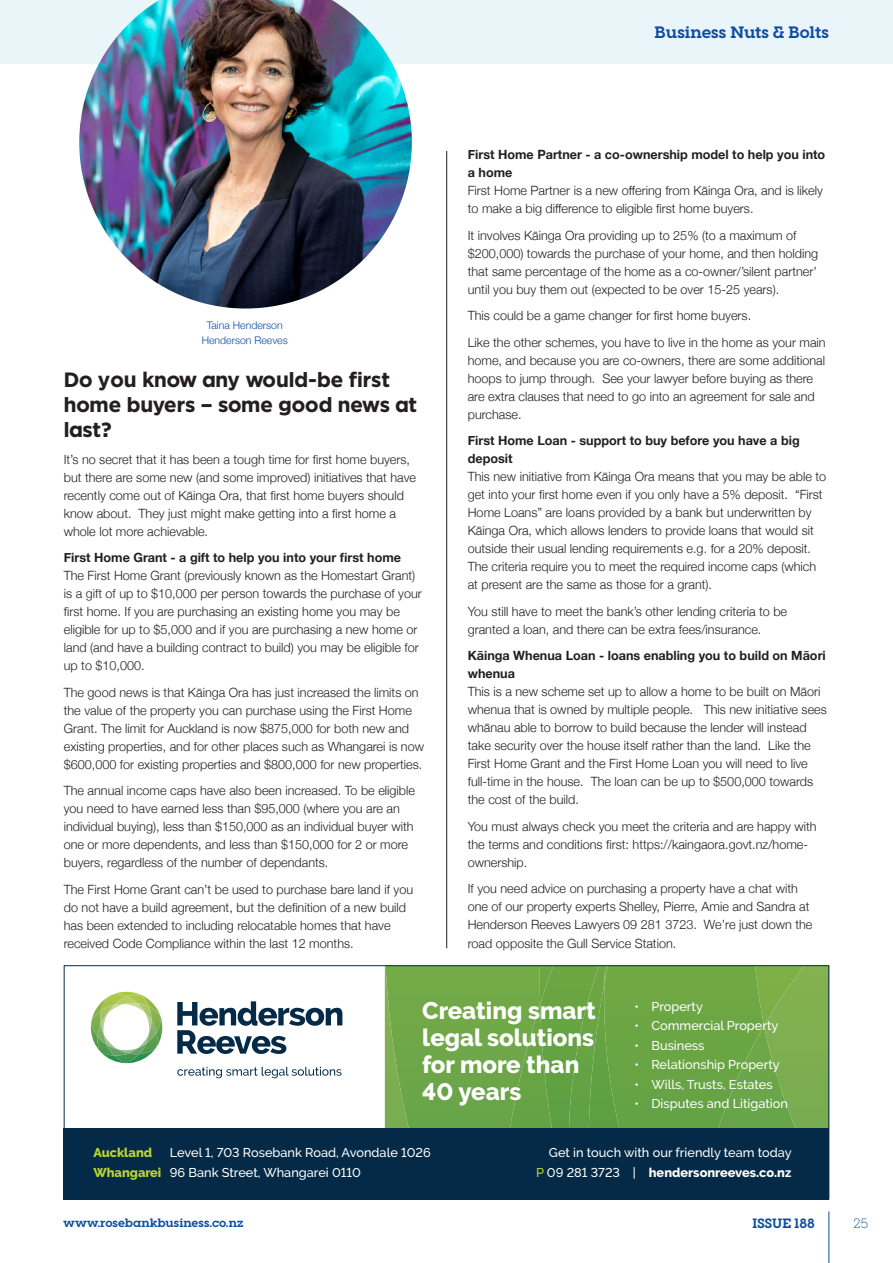
<style>
.page{position:relative;width:893px;height:1263px;background:#fff}
.page>*{position:absolute;margin:0;border:0;box-sizing:border-box;transform-origin:0 0}
.t1{font:800 24px/27px "Raleway";color:#fff}
.t2{font:700 21px/25.2px "Smythe Sans";color:#231f20}
.t3{font:700 16.5px "Visby Slab CF";color:#0d4da1}
.t4{font:700 13.5px "Visby Slab CF";color:#0d4da1}
.t5{font:300 13.5px "Visby Slab CF";color:#0d4da1}
.t6{font:300 12.75px/18px "Helvetica Neue";color:#231f20}
.t7{font:500 12.75px/19.5px "Raleway";color:#fff}
.t8{font:700 12.75px/18px "Helvetica Neue";color:#231f20}
.t9{font:800 12.75px "Raleway";color:#bed630}
.t10{font:700 12px "Visby Slab CF";color:#0d4da1}
.t11{font:300 10.5px "Helvetica Neue";color:#0d4da1}
.s1{font-weight:800;color:#bed630}
.s2{color:#bed630}
.s3{font-weight:800}
</style>
<div class="page">
<hr style="left:829px;top:1211px;width:1px;height:52px;background:#0d4da1">
<div style="left:0;top:0;width:893px;height:64px;background:#eaf5fa"></div>
<hr style="left:446px;top:151px;width:1px;height:797px;background:#231f20">
<img style="left:79px;top:0;width:333px;height:308px">
<img style="left:805px;top:967px;width:22px;height:59px">
<img style="left:764px;top:967px;width:41px;height:59px">
<img style="left:386px;top:967px;width:183px;height:161px">
<img style="left:501px;top:1004px;width:65px;height:124px">
<img style="left:764px;top:1026px;width:63px;height:102px">
<div style="left:569px;top:967px;width:195px;height:161px;background:#6aa544"></div>
<img style="left:540px;top:967px;width:13px;height:37px">
<img style="left:588px;top:983px;width:54px;height:145px">
<div style="left:64px;top:1128px;width:765px;height:71px;background:#042a47"></div>
<img style="left:127px;top:994px;width:14px;height:9px">
<img style="left:106px;top:994px;width:21px;height:9px">
<svg style="left:115px;top:992px;width:11px;height:2px"></svg>
<img style="left:152px;top:1015px;width:9px;height:17px">
<img style="left:141px;top:995px;width:19px;height:20px">
<img style="left:91px;top:1019px;width:10px;height:17px">
<img style="left:92px;top:998px;width:15px;height:22px">
<svg style="left:101px;top:1003px;width:51px;height:33px"></svg>
<img style="left:139px;top:1032px;width:18px;height:17px">
<img style="left:156px;top:1018px;width:6px;height:29px">
<img style="left:114px;top:1047px;width:12px;height:5px">
<img style="left:99px;top:1036px;width:15px;height:16px">
<img style="left:91px;top:1027px;width:8px;height:23px">
<img style="left:126px;top:1048px;width:29px;height:15px">
<img style="left:101px;top:1052px;width:25px;height:11px">
<svg style="left:177px;top:1001px;width:165px;height:53px"></svg>
<svg style="left:177px;top:1067px;width:164px;height:11px"></svg>
<div style="left:64px;top:965px;width:765px;height:234px;border:1px solid #042a47"></div>
<p class="t3" style="left:655px;top:22px;width:176px">Business Nuts &amp; Bolts</p>
<p class="t11" style="left:207px;top:316px;width:77px">Taina Henderson</p>
<p class="t11" style="left:202px;top:331px;width:87px">Henderson Reeves</p>
<p class="t2" style="left:64px;top:366px;width:355px">Do you know any would-be first home buyers – some good news at last?</p>
<p class="t6" style="left:64px;top:449px;width:354px">It’s no secret that it has been a tough time for first home buyers, but there are some new (and some improved) initiatives that have recently come out of Kāinga Ora, that first home buyers should know about. They just might make getting into a first home a whole lot more achievable.</p>
<p class="t8" style="left:64px;top:549px;width:339px">First Home Grant - a gift to help you into your first home</p>
<p class="t6" style="left:64px;top:566px;width:359px">The First Home Grant (previously known as the Homestart Grant) is a gift of up to $10,000 per person towards the purchase of your first home. If you are purchasing an existing home you may be eligible for up to $5,000 and if you are purchasing a new home or land (and have a building contract to build) you may be eligible for up to $10,000.</p>
<p class="t6" style="left:64px;top:682px;width:362px">The good news is that Kāinga Ora has just increased the limits on the value of the property you can purchase using the First Home Grant. The limit for Auckland is now $875,000 for both new and existing properties, and for other places such as Whangarei is now $600,000 for existing properties and $800,000 for new properties.</p>
<p class="t6" style="left:64px;top:781px;width:353px">The annual income caps have also been increased. To be eligible you need to have earned less than $95,000 (where you are an individual buying), less than $150,000 as an individual buyer with one or more dependents, and less than $150,000 for 2 or more buyers, regardless of the number of dependants.</p>
<p class="t6" style="left:64px;top:879px;width:351px">The First Home Grant can’t be used to purchase bare land if you do not have a build agreement, but the definition of a new build has been extended to including relocatable homes that have received Code Compliance within the last 12 months.</p>
<p class="t8" style="left:468px;top:146px;width:359px">First Home Partner - a co-ownership model to help you into a home</p>
<p class="t6" style="left:468px;top:181px;width:357px">First Home Partner is a new offering from Kāinga Ora, and is likely to make a big difference to eligible first home buyers.</p>
<p class="t6" style="left:468px;top:225px;width:352px">It involves Kāinga Ora providing up to 25% (to a maximum of $200,000) towards the purchase of your home, and then holding that same percentage of the home as a co-owner/’silent partner’ until you buy them out (expected to be over 15-25 years).</p>
<p class="t6" style="left:468px;top:306px;width:285px">This could be a game changer for first home buyers.</p>
<p class="t6" style="left:468px;top:332px;width:359px">Like the other schemes, you have to live in the home as your main home, and because you are co-owners, there are some additional hoops to jump through. See your lawyer before buying as there are extra clauses that need to go into an agreement for sale and purchase.</p>
<p class="t8" style="left:468px;top:432px;width:333px">First Home Loan - support to buy before you have a big deposit</p>
<p class="t6" style="left:468px;top:467px;width:360px">This new initiative from Kāinga Ora means that you may be able to get into your first home even if you only have a 5% deposit. “First Home Loans” are loans provided by a bank but underwritten by Kāinga Ora, which allows lenders to provide loans that would sit outside their usual lending requirements e.g. for a 20% deposit.<br>The criteria require you to meet the required income caps (which at present are the same as those for a grant).</p>
<p class="t6" style="left:468px;top:601px;width:321px">You still have to meet the bank’s other lending criteria to be granted a loan, and there can be extra fees/insurance.</p>
<p class="t8" style="left:468px;top:647px;width:360px">Kāinga Whenua Loan - loans enabling you to build on Māori whenua</p>
<p class="t6" style="left:468px;top:682px;width:361px">This is a new scheme set up to allow a home to be built on Māori whenua that is owned by multiple people. This new initiative sees whānau able to borrow to build because the lender will instead take security over the house itself rather than the land. Like the First Home Grant and the First Home Loan you will need to live full-time in the house. The loan can be up to $500,000 towards the cost of the build.</p>
<p class="t6" style="left:468px;top:816px;width:350px">You must always check you meet the criteria and are happy with the terms and conditions first: https://kaingaora.govt.nz/home&shy;ownership.</p>
<p class="t6" style="left:468px;top:879px;width:346px">If you need advice on purchasing a property have a chat with one of our property experts Shelley, Pierre, Amie and Sandra at Henderson Reeves Lawyers 09 281 3723. We’re just down the road opposite the Gull Service Station.</p>
<p class="t1" style="left:422px;top:997px;width:175px">Creating smart legal solutions for more than<br>40 years</p>
<p class="t7" style="left:634px;top:996px;width:70px">• Property</p>
<p class="t7" style="left:634px;top:1016px;width:146px">• Commercial Property</p>
<p class="t7" style="left:634px;top:1035px;width:72px">• Business</p>
<p class="t7" style="left:634px;top:1055px;width:147px">• Relationship Property</p>
<p class="t7" style="left:634px;top:1075px;width:140px">• Wills, Trusts, Estates</p>
<p class="t7" style="left:634px;top:1094px;width:155px">• Disputes and Litigation</p>
<p class="t7" style="left:93px;top:1143px;width:339px;text-indent:77px">Level 1, 703 Rosebank Road, Avondale 1026<br><span class="s1">Whangarei</span> 96 Bank Street, Whangarei 0110</p>
<p class="t7" style="left:536px;top:1143px;width:257px;text-align:right">Get in touch with our friendly team today<br><span class="s2">P</span> 09 281 3723 | <span class="s3">hendersonreeves.co.nz</span></p>
<p class="t9" style="left:93px;top:1145px;width:60px">Auckland</p>
<p class="t10" style="left:63px;top:1215px;width:182px">www.rosebankbusiness.co.nz</p>
<p class="t4" style="left:752px;top:1215px;width:64px">ISSUE 188</p>
<p class="t5" style="left:854px;top:1215px;width:16px">25</p>
</div>
